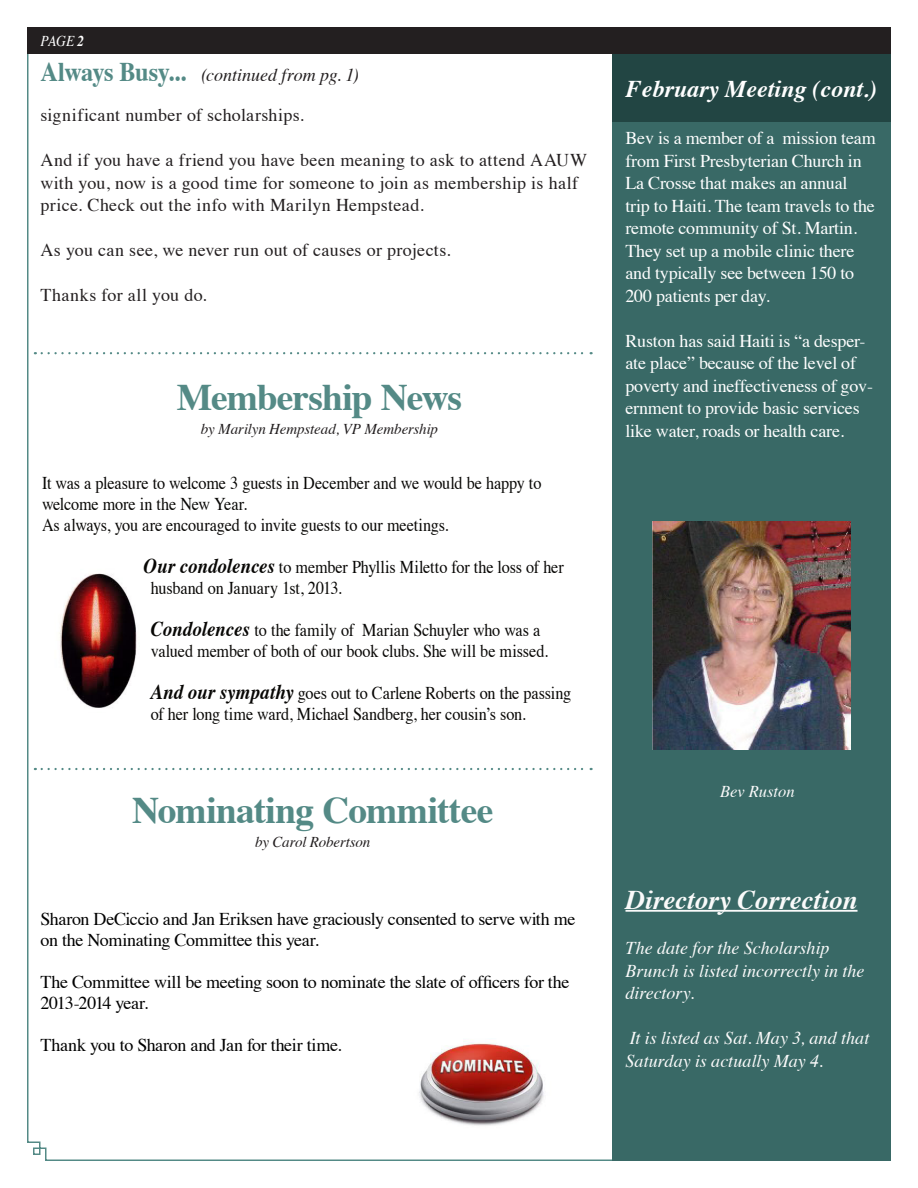
<style>
.page{position:relative;width:918px;height:1188px;background:#fff}
.page>*{position:absolute;margin:0;border:0;box-sizing:border-box;transform-origin:0 0}
.t1{font:700 37.5px "Times";letter-spacing:-.025em;color:#548a86}
.t2{font:italic 700 27px "Times";color:#fafafa}
.t3{font:italic 700 24px "Times";color:#fff}
.t4{font:18px/21px "Times";letter-spacing:-.01em;color:#080705;scale:.9 1}
.t5{font:18px/22.5px "Times";letter-spacing:-.01em;color:#fff}
.t6{font:18px/22.5px "Times";letter-spacing:.015em;color:#231f20}
.t7{font:18px/21px "Times";letter-spacing:-.02em;color:#000}
.t8{font:italic 18px/22.5px "Times";color:#fafafa}
.t9{font:italic 18px "Times";color:#231f20}
.t10{font:italic 16.5px "Times";letter-spacing:.005em;color:#fafafa}
.t11{font:italic 15px "Times";letter-spacing:-.01em;color:#231f20}
.t12{font:italic 15px "Times";color:#fff;scale:.9 1}
.s1{font-weight:700}
.s2{font-weight:700;font-style:normal;font-size:27px;color:#548a86}
.s3{font-weight:700;font-style:italic;font-size:21px}
</style>
<div class="page">
<div style="left:27px;top:27px;width:864px;height:27px;background:#231f20"></div>
<div style="left:612px;top:122px;width:279px;height:1039px;background:#396966"></div>
<hr style="left:626px;top:910px;width:232px;height:2px;background:#fafafa">
<div style="left:612px;top:54px;width:279px;height:68px;background:#224543"></div>
<img style="left:419px;top:1041px;width:125px;height:85px">
<img style="left:59px;top:573px;width:78px;height:135px">
<svg style="left:42px;top:768px;width:550px;height:2px"></svg>
<img style="left:652px;top:522px;width:198px;height:228px">
<svg style="left:42px;top:352px;width:550px;height:2px"></svg>
<p class="t12" style="left:40px;top:28px;width:50px">PAGE <span class="s1">2</span></p>
<p class="t9" style="left:40px;top:59px;width:320px"><span class="s2">Always Busy...</span> (continued from pg. 1)</p>
<p class="t6" style="left:40px;top:103px;width:265px">significant number of scholarships.</p>
<p class="t6" style="left:40px;top:148px;width:548px">And if you have a friend you have been meaning to ask to attend AAUW with you, now is a good time for someone to join as membership is half price. Check out the info with Marilyn Hempstead.</p>
<p class="t6" style="left:40px;top:238px;width:412px">As you can see, we never run out of causes or projects.</p>
<p class="t6" style="left:40px;top:283px;width:168px">Thanks for all you do.</p>
<p class="t1" style="left:177px;top:361px;width:287px">Membership News</p>
<p class="t11" style="left:201px;top:416px;width:239px">by Marilyn Hempstead, VP Membership</p>
<p class="t4" style="left:42px;top:471px;width:556px">It was a pleasure to welcome 3 guests in December and we would be happy to welcome more in the New Year.</p>
<p class="t4" style="left:42px;top:513px;width:453px">As always, you are encouraged to invite guests to our meetings.</p>
<p class="t4" style="left:151px;top:555px;width:460px;text-indent:-7px"><span class="s3">Our condolences</span> to member Phyllis Miletto for the loss of her husband on January 1st, 2013.</p>
<p class="t4" style="left:151px;top:618px;width:434px"><span class="s3">Condolences</span> to the family of Marian Schuyler who was a</p>
<p class="t4" style="left:151px;top:639px;width:443px">valued member of both of our book clubs. She will be missed.</p>
<p class="t4" style="left:151px;top:681px;width:469px"><span class="s3">And our sympathy</span> goes out to Carlene Roberts on the passing of her long time ward, Michael Sandberg, her cousin’s son.</p>
<p class="t1" style="left:132px;top:774px;width:363px">Nominating Committee</p>
<p class="t11" style="left:255px;top:829px;width:117px">by Carol Robertson</p>
<p class="t7" style="left:40px;top:907px;width:536px">Sharon DeCiccio and Jan Eriksen have graciously consented to serve with me on the Nominating Committee this year.</p>
<p class="t7" style="left:40px;top:970px;width:530px">The Committee will be meeting soon to nominate the slate of officers for the<br>2013-2014 year.</p>
<p class="t7" style="left:40px;top:1033px;width:303px">Thank you to Sharon and Jan for their time.</p>
<p class="t3" style="left:626px;top:66px;width:253px">February Meeting (cont.)</p>
<p class="t5" style="left:626px;top:125px;width:252px">Bev is a member of a mission team from First Presbyterian Church in<br>La Crosse that makes an annual trip to Haiti. The team travels to the remote community of St. Martin.<br>They set up a mobile clinic there and typically see between 150 to<br>200 patients per day.</p>
<p class="t5" style="left:626px;top:328px;width:249px">Ruston has said Haiti is “a desper&shy;ate place” because of the level of poverty and ineffectiveness of gov&shy;ernment to provide basic services like water, roads or health care.</p>
<p class="t10" style="left:720px;top:777px;width:76px">Bev Ruston</p>
<p class="t2" style="left:626px;top:875px;width:234px">Directory Correction</p>
<p class="t8" style="left:626px;top:936px;width:241px">The date for the Scholarship<br>Brunch is listed incorrectly in the directory.</p>
<p class="t8" style="left:626px;top:1026px;width:245px">It is listed as Sat. May 3, and that<br>Saturday is actually May 4.</p>
</div>
